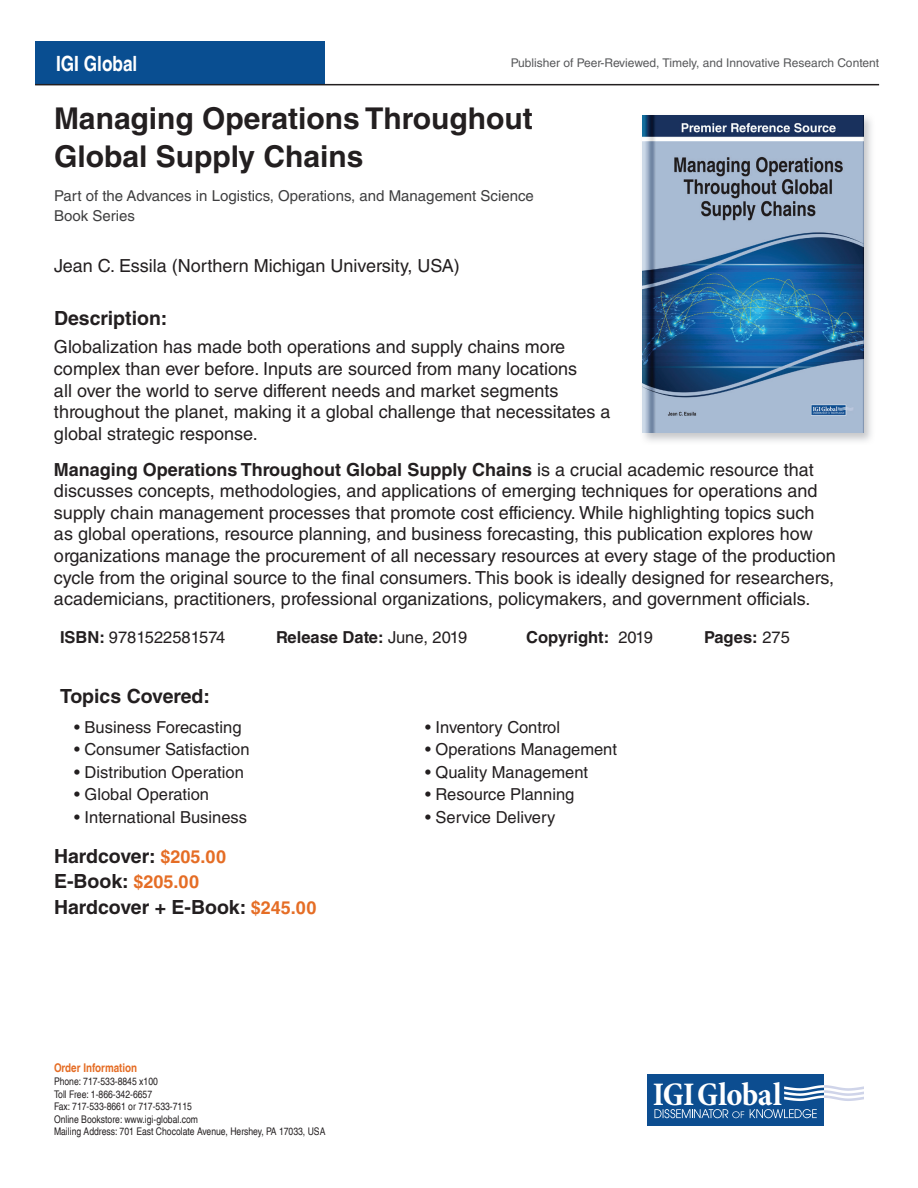
<style>
.page{position:relative;width:918px;height:1188px;background:#fff}
.page>*{position:absolute;margin:0;border:0;box-sizing:border-box;transform-origin:0 0}
.t1{font:700 condensed 33.3px "Minion Pro";letter-spacing:-.015em;color:#fff}
.t2{font:700 30px/37.5px "Helvetica LT Std";color:#231f20}
.t3{font:700 condensed 21px "Helvetica LT";color:#fff}
.t4{font:700 19.5px/25.5px "Helvetica LT Std";color:#231f20}
.t5{font:18px/21.6px "Helvetica LT Std";color:#231f20}
.t6{font:16.5px "Helvetica LT Std";color:#231f20}
.t7{font:700 16.5px "Helvetica LT Std";color:#231f20}
.t8{font:15px/19.5px "Helvetica LT Std";color:#3e3e3f}
.t9{font:12px "Helvetica LT Std";color:#57585a}
.t10{font:700 condensed 12px "Helvetica LT";color:#e56d25}
.t11{font:condensed 10.5px/12.6px "Helvetica LT";color:#231f20}
.s1{font-weight:700}
.s2{font-weight:400}
.s3{font-size:18px;color:#e56d25}
</style>
<div class="page">
<div style="left:35px;top:41px;width:290px;height:44px;background:#094e91"></div>
<svg style="left:647px;top:1125px;width:177px;height:1px"></svg>
<div style="left:647px;top:1074px;width:177px;height:51px;background:#0c4d90"></div>
<svg style="left:654px;top:1109px;width:90px;height:9px"></svg>
<svg style="left:750px;top:1109px;width:67px;height:9px"></svg>
<svg style="left:784px;top:1085px;width:80px;height:16px"></svg>
<hr style="left:35px;top:84px;width:844px;height:1px;background:#231f20">
<img style="left:642px;top:115px;width:230px;height:327px">
<img style="left:643px;top:116px;width:220px;height:316px">
<p class="t3" style="left:56px;top:50px;width:83px">IGI Global</p>
<p class="t9" style="left:511px;top:56px;width:370px">Publisher of Peer-Reviewed, Timely, and Innovative Research Content</p>
<h2 class="t2" style="left:54px;top:99px;width:480px">Managing Operations Throughout<br>Global Supply Chains</h2>
<p class="t8" style="left:54px;top:186px;width:481px">Part of the Advances in Logistics, Operations, and Management Science<br>Book Series</p>
<p class="t5" style="left:54px;top:255px;width:407px">Jean C. Essila (Northern Michigan University, USA)</p>
<p class="t4" style="left:54px;top:305px;width:115px">Description:</p>
<p class="t5" style="left:54px;top:336px;width:558px">Globalization has made both operations and supply chains more complex than ever before. Inputs are sourced from many locations<br>all over the world to serve different needs and market segments throughout the planet, making it a global challenge that necessitates a global strategic response.</p>
<p class="t5" style="left:54px;top:458px;width:783px"><span class="s1">Managing Operations Throughout Global Supply Chains</span> is a crucial academic resource that discusses concepts, methodologies, and applications of emerging techniques for operations and supply chain management processes that promote cost efficiency. While highlighting topics such as global operations, resource planning, and business forecasting, this publication explores how organizations manage the procurement of all necessary resources at every stage of the production cycle from the original source to the nal consumers. This book is ideally designed for researchers, academicians, practitioners, professional organizations, policymakers, and government officials.</p>
<p class="t6" style="left:60px;top:627px;width:167px"><span class="s1">ISBN:</span> 9781522581574</p>
<p class="t7" style="left:276px;top:627px;width:193px">Release Date: <span class="s2">June, 2019</span></p>
<p class="t7" style="left:526px;top:627px;width:128px">Copyright: <span class="s2">2019</span></p>
<p class="t7" style="left:704px;top:627px;width:87px">Pages: <span class="s2">275</span></p>
<p class="t4" style="left:60px;top:683px;width:152px">Topics Covered:</p>
<p class="t6" style="left:74px;top:717px;width:169px">• Business Forecasting</p>
<p class="t6" style="left:74px;top:740px;width:177px">• Consumer Satisfaction</p>
<p class="t6" style="left:74px;top:762px;width:171px">• Distribution Operation</p>
<p class="t6" style="left:74px;top:785px;width:136px">• Global Operation</p>
<p class="t6" style="left:74px;top:807px;width:174px">• International Business</p>
<p class="t4" style="left:54px;top:843px;width:264px">Hardcover: <span class="s3">$205.00<br></span>E-Book: <span class="s3">$205.00<br></span>Hardcover + E-Book: <span class="s3">$245.00</span></p>
<p class="t10" style="left:54px;top:1061px;width:85px">Order Information</p>
<p class="t11" style="left:54px;top:1075px;width:273px">Phone: 717-533-8845 x100<br>Toll Free: 1-866-342-6657<br>Fax: 717-533-8661 or 717-533-7115<br>Online Bookstore: www.igi-global.com<br>Mailing Address: 701 East Chocolate Avenue, Hershey, PA 17033, USA</p>
<p class="t6" style="left:425px;top:717px;width:136px">• Inventory Control</p>
<p class="t6" style="left:425px;top:740px;width:193px">• Operations Management</p>
<p class="t6" style="left:425px;top:762px;width:164px">• Quality Management</p>
<p class="t6" style="left:425px;top:785px;width:151px">• Resource Planning</p>
<p class="t6" style="left:425px;top:807px;width:132px">• Service Delivery</p>
<h1 class="t1" style="left:653px;top:1071px;width:130px">IGIGlobal</h1>
</div>
